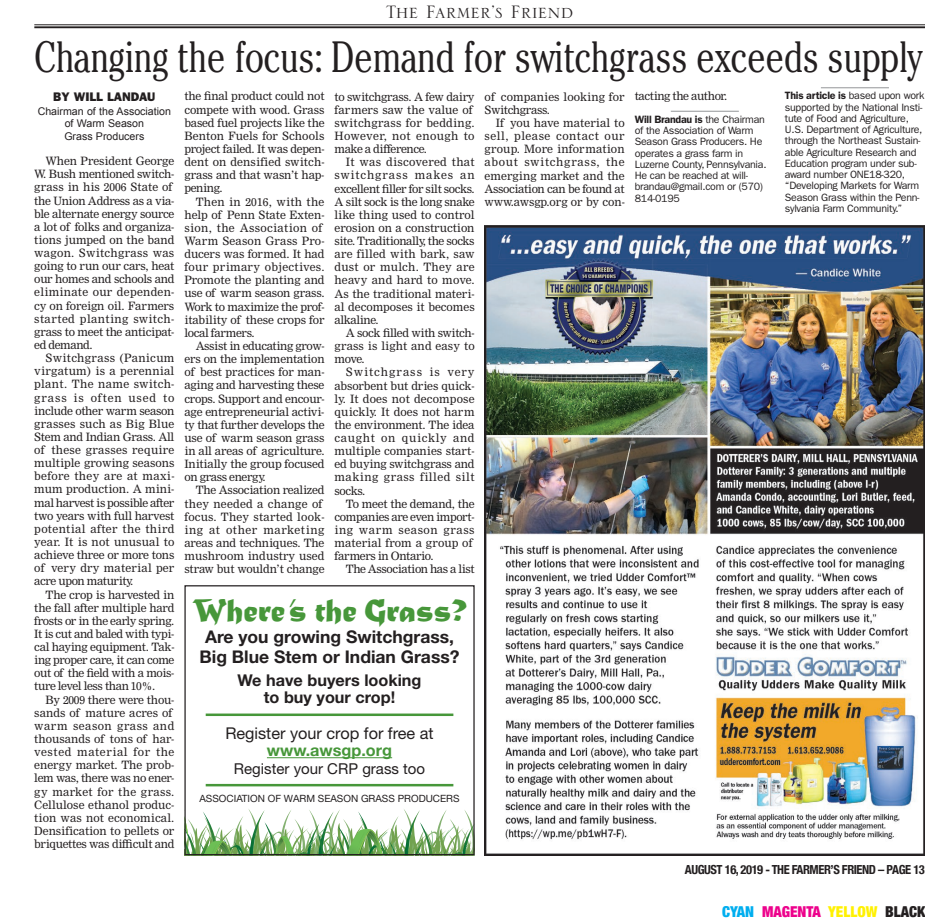
<style>
.page{position:relative;width:925px;height:921px;background:#fff}
.page>*{position:absolute;margin:0;border:0;box-sizing:border-box;transform-origin:0 0}
.t1{font:300 condensed 43.75px "Cheltenham";letter-spacing:-.02em;color:#231f20}
.t2{font:34.62px "Matura MT Std";color:#47973a}
.t3{font:23.75px "Serlio LH";color:#231f20}
.t4{font:700 17.5px/19.5px "Helvetica Neue LT Std";color:#231f20;text-align:center}
.t5{font:700 16.25px/17.5px "Helvetica Neue LT Std";color:#231f20;text-align:center}
.t6{font:16.25px "Helvetica Neue LT Std";color:#231f20}
.t7{font:700 16.25px "Helvetica Neue LT Std";color:#47973a}
.t8{font:15px "Helvetica Neue LT Std";color:#231f20}
.t9{font:900 condensed 15px "Helvetica Neue";color:#ed028c}
.t10{font:700 condensed 12.5px "Helvetica Neue";letter-spacing:-.035em;color:#231f20}
.t11{font:800 12.5px "Franklin Gothic";color:#231f20}
.t12{font:11.25px/13.1px "Nimrod";letter-spacing:-.01em;color:#231f20;text-align:justify}
.t13{font:11.25px "Nimrod";letter-spacing:-.035em;color:#231f20}
.t14{font:10.62px/11.2px "Franklin Gothic";letter-spacing:-.025em;color:#231f20}
.t15{font:10.62px/12.5px "Arial";color:#231f20;text-align:center}
.t16{font:10px "Helvetica Neue LT Std";color:#231f20}
.s1{font-weight:600}
.s2{color:#00aeef}
.s3{color:#fff101}
.s4{color:#231f20}
</style>
<div class="page">
<svg style="left:184px;top:808px;width:291px;height:48px"></svg>
<hr style="left:206px;top:713px;width:247px;height:3px;background:#47973a">
<hr style="left:206px;top:784px;width:247px;height:2px;background:#47973a">
<hr style="left:267px;top:757px;width:125px;height:1px;background:#47973a">
<div style="left:184px;top:585px;width:290px;height:270px;border:1px solid #231f20"></div>
<img style="left:484px;top:225px;width:440px;height:630px">
<hr style="left:34px;top:24px;width:890px;height:1px;background:#231f20">
<hr style="left:34px;top:26px;width:890px;height:2px;background:#231f20">
<hr style="left:670px;top:111px;width:68px;height:1px;background:#939598">
<hr style="left:820px;top:87px;width:68px;height:1px;background:#939598">
<hr style="left:616px;top:0;width:308px;height:1px;background:#231f20">
<h3 class="t3" style="left:386px;top:0;width:189px">The Farmer’s Friend</h3>
<h1 class="t1" style="left:34px;top:31px;width:889px">Changing the focus: Demand for switchgrass exceeds supply</h1>
<p class="t11" style="left:53px;top:89px;width:104px">BY WILL LANDAU</p>
<p class="t15" style="left:38px;top:105px;width:135px">Chairman of the Association of Warm Season<br>Grass Producers</p>
<p class="t12" style="left:34px;top:155px;width:142px;text-align:left;text-indent:11px">When President George<br>W. Bush mentioned switch&shy;grass in his 2006 State of the Union Address as a via&shy;ble alternate energy source a lot of folks and organiza&shy;tions jumped on the band wagon. Switchgrass was going to run our cars, heat our homes and schools and eliminate our dependen&shy;cy on foreign oil. Farmers started planting switch&shy;grass to meet the anticipat&shy;ed demand.</p>
<p class="t12" style="left:34px;top:351px;width:142px;text-indent:11px">Switchgrass (Panicum virgatum) is a perennial plant. The name switch&shy;grass is often used to include other warm season grasses such as Big Blue Stem and Indian Grass. All of these grasses require multiple growing seasons before they are at maxi&shy;mum production. A mini&shy;mal harvest is possible after two years with full harvest potential after the third year. It is not unusual to achieve three or more tons of very dry material per acre upon maturity.</p>
<p class="t12" style="left:34px;top:588px;width:142px;text-indent:11px">The crop is harvested in the fall after multiple hard frosts or in the early spring.<br>It is cut and baled with typi&shy;cal haying equipment. Tak&shy;ing proper care, it can come out of the field with a mois&shy;ture level less than 10%.</p>
<p class="t12" style="left:34px;top:693px;width:142px;text-align:left;text-indent:11px">By 2009 there were thou&shy;sands of mature acres of warm season grass and thousands of tons of har&shy;vested material for the energy market. The prob&shy;lem was, there was no ener&shy;gy market for the grass.<br>Cellulose ethanol produc&shy;tion was not economical.<br>Densification to pellets or briquettes was difficult and</p>
<p class="t13" style="left:634px;top:89px;width:94px">tacting the author.</p>
<p class="t14" style="left:634px;top:114px;width:133px"><span class="s1">Will Brandau is</span> the Chairman of the Association of Warm<br>Season Grass Producers. He operates a grass farm in<br>Luzerne County, Pennsylvania.<br>He can be reached at will&shy;brandau@gmail.com or (570)<br>814-0195</p>
<p class="t12" style="left:184px;top:90px;width:142px">the final product could not compete with wood. Grass based fuel projects like the Benton Fuels for Schools project failed. It was depen&shy;dent on densified switch&shy;grass and that wasn’t hap&shy;pening.</p>
<p class="t12" style="left:184px;top:195px;width:142px;text-align:left;text-indent:11px">Then in 2016, with the help of Penn State Exten&shy;sion, the Association of<br>Warm Season Grass Pro&shy;ducers was formed. It had four primary objectives.<br>Promote the planting and use of warm season grass.<br>Work to maximize the prof&shy;itability of these crops for local farmers.</p>
<p class="t12" style="left:184px;top:339px;width:142px;text-indent:11px">Assist in educating grow&shy;ers on the implementation of best practices for man&shy;aging and harvesting these crops. Support and encour&shy;age entrepreneurial activi&shy;ty that further develops the use of warm season grass in all areas of agriculture.<br>Initially the group focused on grass energy.</p>
<p class="t12" style="left:184px;top:484px;width:142px;text-align:left;text-indent:11px">The Association realized they needed a change of focus. They started look&shy;ing at other marketing areas and techniques. The mushroom industry used straw but wouldn’t change</p>
<p class="t14" style="left:784px;top:90px;width:141px"><span class="s1">This article is</span> based upon work supported by the National Insti&shy;tute of Food and Agriculture,<br>U.S. Department of Agriculture, through the Northeast Sustain&shy;able Agriculture Research and<br>Education program under sub&shy;award number ONE18-320, “Developing Markets for Warm<br>Season Grass within the Penn&shy;sylvania Farm Community.”</p>
<p class="t12" style="left:334px;top:90px;width:142px;text-align:left">to switchgrass. A few dairy farmers saw the value of switchgrass for bedding.<br>However, not enough to make a difference.</p>
<p class="t12" style="left:334px;top:156px;width:142px;text-indent:11px">It was discovered that switchgrass makes an excellent filler for silt socks.<br>A silt sock is the long snake like thing used to control erosion on a construction site. Traditionally, the socks are filled with bark, saw dust or mulch. They are heavy and hard to move.<br>As the traditional materi&shy;al decomposes it becomes alkaline.</p>
<p class="t12" style="left:334px;top:326px;width:142px;text-indent:11px">A sock filled with switch&shy;grass is light and easy to move.</p>
<p class="t12" style="left:334px;top:366px;width:142px;text-indent:11px">Switchgrass is very absorbent but dries quick&shy;ly. It does not decompose quickly. It does not harm the environment. The idea caught on quickly and multiple companies start&shy;ed buying switchgrass and making grass filled silt socks.</p>
<p class="t12" style="left:334px;top:497px;width:142px;text-align:left;text-indent:11px">To meet the demand, the companies are even import&shy;ing warm season grass material from a group of farmers in Ontario.</p>
<p class="t13" style="left:346px;top:562px;width:130px">The Association has a list</p>
<p class="t12" style="left:484px;top:90px;width:141px">of companies looking for<br>Switchgrass.</p>
<p class="t12" style="left:484px;top:116px;width:142px;text-indent:11px">If you have material to sell, please contact our group. More information about switchgrass, the emerging market and the Association can be found at www.awsgp.org or by con-</p>
<h2 class="t2" style="left:192px;top:590px;width:276px">Where’s the Grass?</h2>
<h3 class="t4" style="left:199px;top:627px;width:261px">Are you growing Switchgrass,<br>Big Blue Stem or Indian Grass?</h3>
<h3 class="t5" style="left:237px;top:671px;width:185px">We have buyers looking to buy your crop!</h3>
<h3 class="t6" style="left:225px;top:723px;width:210px">Register your crop for free at</h3>
<h3 class="t7" style="left:267px;top:740px;width:127px">www.awsgp.org</h3>
<h3 class="t8" style="left:234px;top:760px;width:193px">Register your CRP grass too</h3>
<p class="t16" style="left:199px;top:792px;width:261px">ASSOCIATION OF WARM SEASON GRASS PRODUCERS</p>
<p class="t10" style="left:684px;top:859px;width:241px">AUGUST 16, 2019 - THE FARMER’S FRIEND – PAGE 13</p>
<h3 class="t9" style="left:721px;top:899px;width:205px"><span class="s2">CYAN</span> MAGENTA <span class="s3">YELLOW</span> <span class="s4">BLACK</span></h3>
</div>
